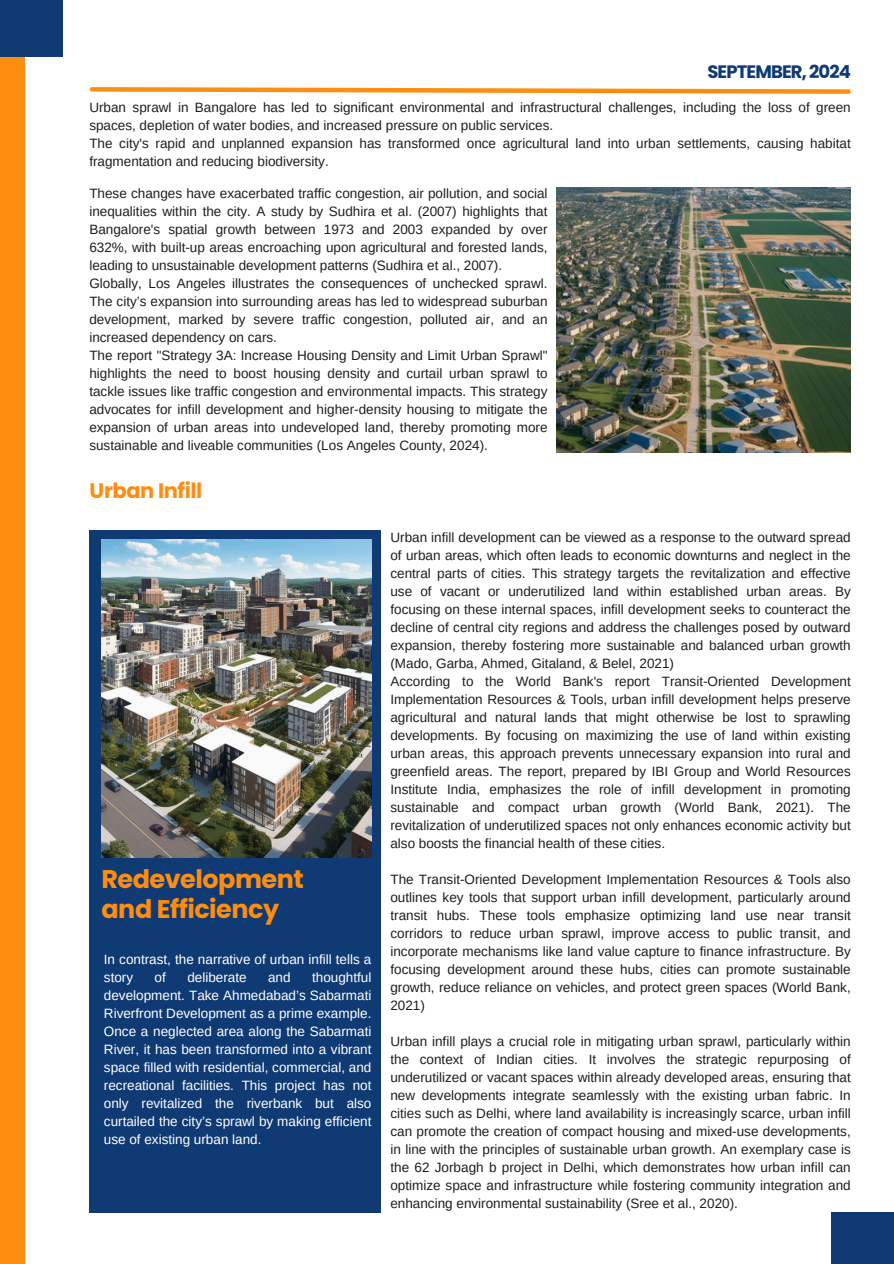
<style>
.page{position:relative;width:894px;height:1264px;background:#fff}
.page>*{position:absolute;margin:0;border:0;box-sizing:border-box;transform-origin:0 0}
.t1{font:700 25.5px/30.3px "Poppins";letter-spacing:-.02em;color:#ff8d10}
.t2{font:700 21px "Poppins";letter-spacing:-.02em;color:#ff8d10}
.t3{font:700 18px "Poppins";letter-spacing:-.05em;color:#0f3a74}
.t4{font:13.5px/18px "Arimo";color:#1e1e1e;text-align:justify}
.t5{font:13.5px/18px "Arimo";color:#fff}
</style>
<div class="page">
<div style="left:0;top:0;width:24px;height:1263px;background:#ff8d10"></div>
<img style="left:556px;top:187px;width:294px;height:266px">
<div style="left:0;top:0;width:63px;height:56px;background:#0f3a74"></div>
<div style="left:831px;top:1212px;width:62px;height:51px;background:#0f3a74"></div>
<div style="left:89px;top:530px;width:292px;height:682px;background:#0f3a74"></div>
<svg style="left:89px;top:87px;width:762px;height:7px"></svg>
<img style="left:101px;top:540px;width:270px;height:318px">
<p class="t3" style="left:707px;top:59px;width:145px">SEPTEMBER, 2024</p>
<p class="t4" style="left:89px;top:98px;width:762px">Urban sprawl in Bangalore has led to significant environmental and infrastructural challenges, including the loss of green spaces, depletion of water bodies, and increased pressure on public services.</p>
<p class="t4" style="left:89px;top:134px;width:762px">The city's rapid and unplanned expansion has transformed once agricultural land into urban settlements, causing habitat fragmentation and reducing biodiversity.</p>
<p class="t4" style="left:89px;top:184px;width:459px">These changes have exacerbated traffic congestion, air pollution, and social inequalities within the city. A study by Sudhira et al. (2007) highlights that Bangalore's spatial growth between 1973 and 2003 expanded by over 632%, with built-up areas encroaching upon agricultural and forested lands, leading to unsustainable development patterns (Sudhira et al., 2007).</p>
<p class="t4" style="left:89px;top:274px;width:459px">Globally, Los Angeles illustrates the consequences of unchecked sprawl.<br>The city’s expansion into surrounding areas has led to widespread suburban development, marked by severe traffic congestion, polluted air, and an increased dependency on cars.</p>
<p class="t4" style="left:89px;top:346px;width:459px">The report "Strategy 3A: Increase Housing Density and Limit Urban Sprawl" highlights the need to boost housing density and curtail urban sprawl to tackle issues like traffic congestion and environmental impacts. This strategy advocates for infill development and higher-density housing to mitigate the expansion of urban areas into undeveloped land, thereby promoting more sustainable and liveable communities (Los Angeles County, 2024).</p>
<p class="t2" style="left:90px;top:476px;width:114px">Urban Infill</p>
<p class="t1" style="left:101px;top:864px;width:204px">Redevelopment and Efficiency</p>
<p class="t5" style="left:104px;top:950px;width:269px">In contrast, the narrative of urban infill tells a story</p>
<p class="t5" style="left:104px;top:968px;width:269px;text-align:justify;text-indent:208px">thoughtful development. Take Ahmedabad’s Sabarmati Riverfront Development as a prime example.<br>Once a neglected area along the Sabarmati River, it has been transformed into a vibrant space filled with residential, commercial, and recreational facilities. This project has not only revitalized the riverbank but also curtailed the city’s sprawl by making efficient use of existing urban land.</p>
<p class="t5" style="left:155px;top:968px;width:13px">of</p>
<p class="t5" style="left:187px;top:968px;width:61px">deliberate</p>
<p class="t5" style="left:268px;top:968px;width:24px">and</p>
<h2 class="t4" style="left:390px;top:528px;width:462px">Urban infill development can be viewed as a response to the outward spread of urban areas, which often leads to economic downturns and neglect in the central parts of cities. This strategy targets the revitalization and effective use of vacant or underutilized land within established urban areas. By focusing on these internal spaces, infill development seeks to counteract the decline of central city regions and address the challenges posed by outward expansion, thereby fostering more sustainable and balanced urban growth (Mado, Garba, Ahmed, Gitaland, &amp; Belel, 2021)</h2>
<p class="t4" style="left:390px;top:672px;width:462px">According to the World Bank's report Transit-Oriented Development Implementation Resources &amp; Tools, urban infill development helps preserve agricultural and natural lands that might otherwise be lost to sprawling developments. By focusing on maximizing the use of land within existing urban areas, this approach prevents unnecessary expansion into rural and greenfield areas. The report, prepared by IBI Group and World Resources Institute India, emphasizes the role of infill development in promoting sustainable and compact urban growth (World Bank, 2021). The revitalization of underutilized spaces not only enhances economic activity but also boosts the financial health of these cities.</p>
<h1 class="t4" style="left:390px;top:870px;width:462px">The Transit-Oriented Development Implementation Resources &amp; Tools also outlines key tools that support urban infill development, particularly around transit hubs. These tools emphasize optimizing land use near transit corridors to reduce urban sprawl, improve access to public transit, and incorporate mechanisms like land value capture to finance infrastructure. By focusing development around these hubs, cities can promote sustainable growth, reduce reliance on vehicles, and protect green spaces (World Bank, 2021)</h1>
<p class="t4" style="left:390px;top:1032px;width:462px">Urban infill plays a crucial role in mitigating urban sprawl, particularly within the context of Indian cities. It involves the strategic repurposing of underutilized or vacant spaces within already developed areas, ensuring that new developments integrate seamlessly with the existing urban fabric. In cities such as Delhi, where land availability is increasingly scarce, urban infill can promote the creation of compact housing and mixed-use developments, in line with the principles of sustainable urban growth. An exemplary case is the 62 Jorbagh b project in Delhi, which demonstrates how urban infill can optimize space and infrastructure while fostering community integration and enhancing environmental sustainability (Sree et al., 2020).</p>
</div>
